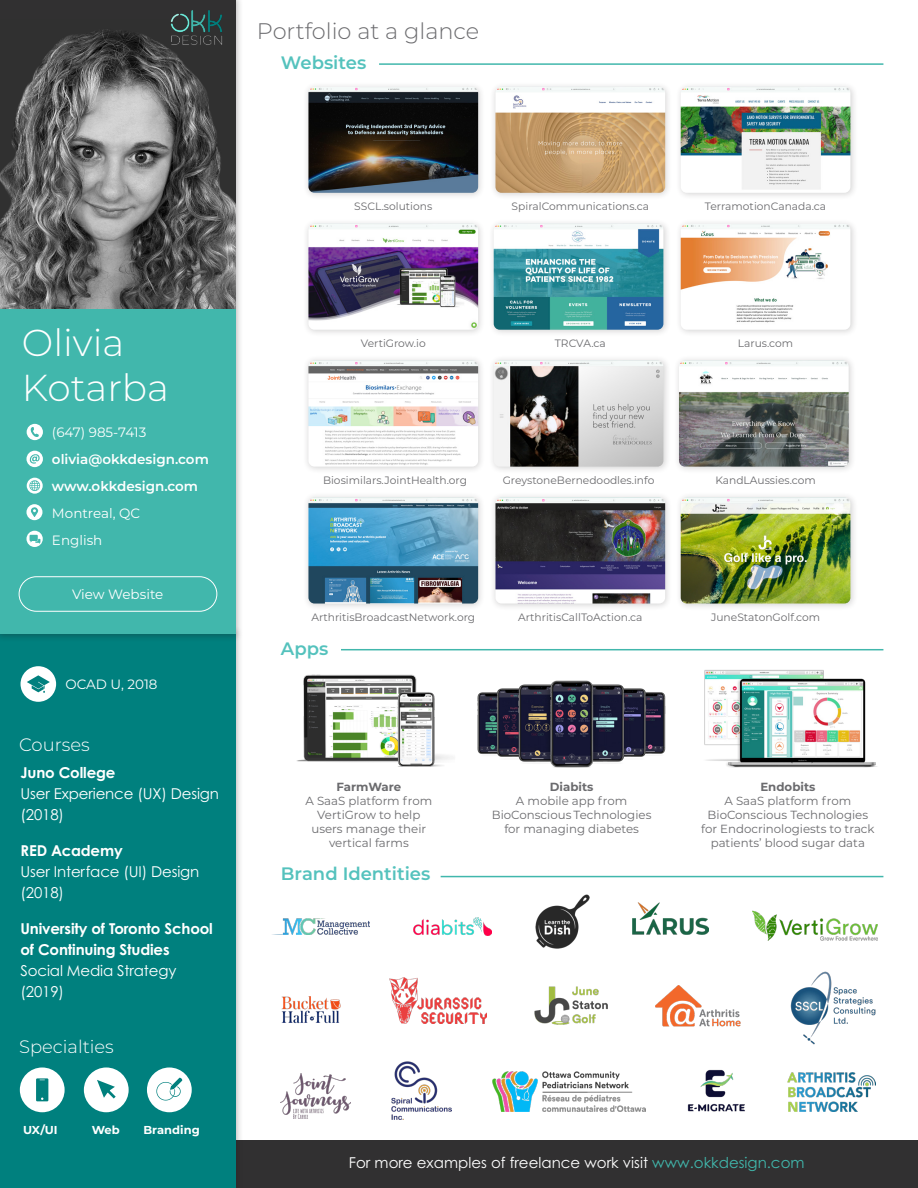
<style>
.page{position:relative;width:918px;height:1188px;background:#fff}
.page>*{position:absolute;margin:0;border:0;box-sizing:border-box;transform-origin:0 0}
.t1{font:300 37.5px "Montserrat";color:#fff}
.t2{font:300 22.5px "Montserrat";color:#6b6b6e}
.t3{font:600 18px "Montserrat";color:#54c2bd}
.t4{font:300 18px "Montserrat";color:#fff}
.t5{font:15px/21px "Century Gothic Pro";letter-spacing:-.01em;color:#fff}
.t6{font:700 15px/21px "Century Gothic Pro";letter-spacing:-.01em;color:#fff}
.t7{font:13.5px "Montserrat";color:#fff}
.t8{font:600 13.5px "Montserrat";color:#fff}
.t9{font:11.85px/14.1px "Montserrat";color:#6b6b6e;text-align:center}
.t10{font:700 11.85px "Montserrat";color:#6b6b6e}
.t11{font:700 11.55px "Montserrat";color:#fff}
.t12{font:10.65px "Montserrat";color:#6b6b6e}
.s1{color:#41b7ac}
</style>
<div class="page">
<div style="left:0;top:1140px;width:918px;height:48px;background:#313031"></div>
<div style="left:0;top:625px;width:244px;height:563px;background:#231f20;opacity:.31"></div>
<div style="left:0;top:634px;width:235px;height:554px;background:#00807e"></div>
<div style="left:0;top:0;width:244px;height:642px;background:#231f20;opacity:.31"></div>
<div style="left:0;top:0;width:235px;height:634px;background:#41b7ac"></div>
<div style="left:0;top:0;width:235px;height:308px;background:#313031"></div>
<img style="left:0;top:29px;width:235px;height:279px">
<img style="left:170px;top:10px;width:54px;height:37px">
<svg style="left:27px;top:424px;width:16px;height:16px"></svg>
<svg style="left:26px;top:451px;width:17px;height:16px"></svg>
<svg style="left:27px;top:478px;width:16px;height:16px"></svg>
<svg style="left:26px;top:504px;width:17px;height:16px"></svg>
<svg style="left:26px;top:531px;width:17px;height:16px"></svg>
<svg style="left:21px;top:666px;width:35px;height:36px"></svg>
<svg style="left:20px;top:1067px;width:45px;height:45px"></svg>
<svg style="left:84px;top:1067px;width:45px;height:45px"></svg>
<svg style="left:147px;top:1067px;width:45px;height:45px"></svg>
<div style="left:19px;top:576px;width:198px;height:36px;border:1px solid #fff;border-radius:17px"></div>
<hr style="left:379px;top:63px;width:504px;height:2px;background:#41b7ac">
<hr style="left:341px;top:649px;width:542px;height:1px;background:#41b7ac">
<hr style="left:441px;top:876px;width:442px;height:1px;background:#41b7ac">
<div style="left:490px;top:81px;width:183px;height:119px;background:#231f20;opacity:.2"></div>
<img style="left:495px;top:87px;width:170px;height:106px">
<div style="left:302px;top:81px;width:184px;height:119px;background:#231f20;opacity:.2"></div>
<img style="left:308px;top:87px;width:170px;height:106px">
<div style="left:675px;top:81px;width:183px;height:119px;background:#231f20;opacity:.2"></div>
<img style="left:681px;top:87px;width:169px;height:106px">
<div style="left:490px;top:492px;width:183px;height:119px;background:#231f20;opacity:.2"></div>
<img style="left:495px;top:498px;width:170px;height:106px">
<div style="left:302px;top:492px;width:184px;height:119px;background:#231f20;opacity:.2"></div>
<img style="left:308px;top:498px;width:170px;height:106px">
<div style="left:675px;top:492px;width:183px;height:119px;background:#231f20;opacity:.2"></div>
<img style="left:681px;top:498px;width:169px;height:106px">
<div style="left:488px;top:218px;width:183px;height:119px;background:#231f20;opacity:.2"></div>
<img style="left:494px;top:224px;width:169px;height:106px">
<div style="left:302px;top:218px;width:184px;height:119px;background:#231f20;opacity:.2"></div>
<img style="left:308px;top:224px;width:170px;height:106px">
<div style="left:675px;top:218px;width:183px;height:119px;background:#231f20;opacity:.2"></div>
<img style="left:681px;top:224px;width:169px;height:106px">
<div style="left:673px;top:355px;width:183px;height:119px;background:#231f20;opacity:.2"></div>
<img style="left:679px;top:361px;width:170px;height:106px">
<div style="left:488px;top:355px;width:183px;height:119px;background:#231f20;opacity:.2"></div>
<img style="left:494px;top:361px;width:169px;height:106px">
<div style="left:302px;top:355px;width:184px;height:119px;background:#231f20;opacity:.2"></div>
<img style="left:308px;top:361px;width:170px;height:106px">
<img style="left:656px;top:985px;width:85px;height:42px">
<img style="left:281px;top:996px;width:60px;height:28px">
<img style="left:687px;top:1069px;width:58px;height:43px">
<img style="left:281px;top:1073px;width:70px;height:45px">
<img style="left:535px;top:986px;width:72px;height:39px">
<img style="left:389px;top:978px;width:98px;height:46px">
<img style="left:633px;top:903px;width:76px;height:32px">
<img style="left:282px;top:918px;width:88px;height:16px">
<img style="left:492px;top:1072px;width:153px;height:39px">
<img style="left:791px;top:971px;width:84px;height:73px">
<img style="left:752px;top:910px;width:126px;height:31px">
<img style="left:392px;top:1062px;width:59px;height:57px">
<img style="left:787px;top:1073px;width:89px;height:38px">
<img style="left:296px;top:650px;width:159px;height:117px">
<img style="left:413px;top:917px;width:78px;height:19px">
<img style="left:535px;top:894px;width:54px;height:54px">
<img style="left:477px;top:680px;width:189px;height:88px">
<img style="left:688px;top:649px;width:196px;height:119px">
<p class="t2" style="left:257px;top:16px;width:224px">Portfolio at a glance</p>
<p class="t3" style="left:281px;top:50px;width:87px">Websites</p>
<p class="t1" style="left:22px;top:317px;width:104px">Olivia</p>
<p class="t1" style="left:22px;top:362px;width:149px">Kotarba</p>
<p class="t7" style="left:52px;top:423px;width:96px">(647) 985-7413</p>
<p class="t8" style="left:52px;top:450px;width:158px">olivia@okkdesign.com</p>
<p class="t8" style="left:52px;top:477px;width:148px">www.okkdesign.com</p>
<p class="t7" style="left:52px;top:504px;width:90px">Montreal, QC</p>
<p class="t7" style="left:52px;top:531px;width:52px">English</p>
<p class="t7" style="left:72px;top:585px;width:93px">View Website</p>
<p class="t7" style="left:65px;top:675px;width:94px">OCAD U, 2018</p>
<p class="t4" style="left:19px;top:733px;width:72px">Courses</p>
<p class="t6" style="left:21px;top:762px;width:96px">Juno College</p>
<p class="t5" style="left:21px;top:783px;width:200px">User Experience (UX) Design (2018)</p>
<p class="t6" style="left:21px;top:840px;width:104px">RED Academy</p>
<p class="t5" style="left:21px;top:861px;width:180px">User Interface (UI) Design (2018)</p>
<p class="t6" style="left:21px;top:918px;width:194px">University of Toronto School of Continuing Studies</p>
<p class="t5" style="left:21px;top:960px;width:157px">Social Media Strategy</p>
<p class="t5" style="left:21px;top:981px;width:45px">(2019)</p>
<p class="t4" style="left:19px;top:1034px;width:96px">Specialties</p>
<p class="t11" style="left:23px;top:1122px;width:36px">UX/UI</p>
<p class="t11" style="left:92px;top:1122px;width:29px">Web</p>
<p class="t11" style="left:143px;top:1122px;width:58px">Branding</p>
<p class="t12" style="left:354px;top:199px;width:80px">SSCL.solutions</p>
<p class="t12" style="left:512px;top:199px;width:139px">SpiralCommunications.ca</p>
<p class="t12" style="left:705px;top:199px;width:123px">TerramotionCanada.ca</p>
<p class="t12" style="left:361px;top:336px;width:66px">VertiGrow.io</p>
<p class="t12" style="left:555px;top:336px;width:53px">TRCVA.ca</p>
<p class="t12" style="left:738px;top:336px;width:57px">Larus.com</p>
<p class="t12" style="left:323px;top:473px;width:146px">Biosimilars.JointHealth.org</p>
<p class="t12" style="left:503px;top:473px;width:153px">GreystoneBernedoodles.info</p>
<p class="t12" style="left:715px;top:473px;width:102px">KandLAussies.com</p>
<p class="t12" style="left:311px;top:609px;width:165px">ArthritisBroadcastNetwork.org</p>
<p class="t12" style="left:518px;top:609px;width:126px">ArthritisCallToAction.ca</p>
<p class="t12" style="left:711px;top:609px;width:110px">JuneStatonGolf.com</p>
<p class="t3" style="left:281px;top:636px;width:49px">Apps</p>
<p class="t10" style="left:337px;top:778px;width:66px">FarmWare</p>
<p class="t9" style="left:306px;top:793px;width:128px">A SaaS platform from<br>VertiGrow to help users manage their vertical farms</p>
<p class="t3" style="left:281px;top:861px;width:151px">Brand Identities</p>
<p class="t10" style="left:550px;top:778px;width:45px">Diabits</p>
<p class="t9" style="left:492px;top:793px;width:161px">A mobile app from<br>BioConscious Technologies for managing diabetes</p>
<p class="t10" style="left:760px;top:778px;width:57px">Endobits</p>
<p class="t9" style="left:701px;top:793px;width:175px">A SaaS platform from<br>BioConscious Technologies for Endocrinologiests to track patients’ blood sugar data</p>
<p class="t5" style="left:349px;top:1152px;width:457px">For more examples of freelance work visit <span class="s1">www.okkdesign.com</span></p>
</div>
